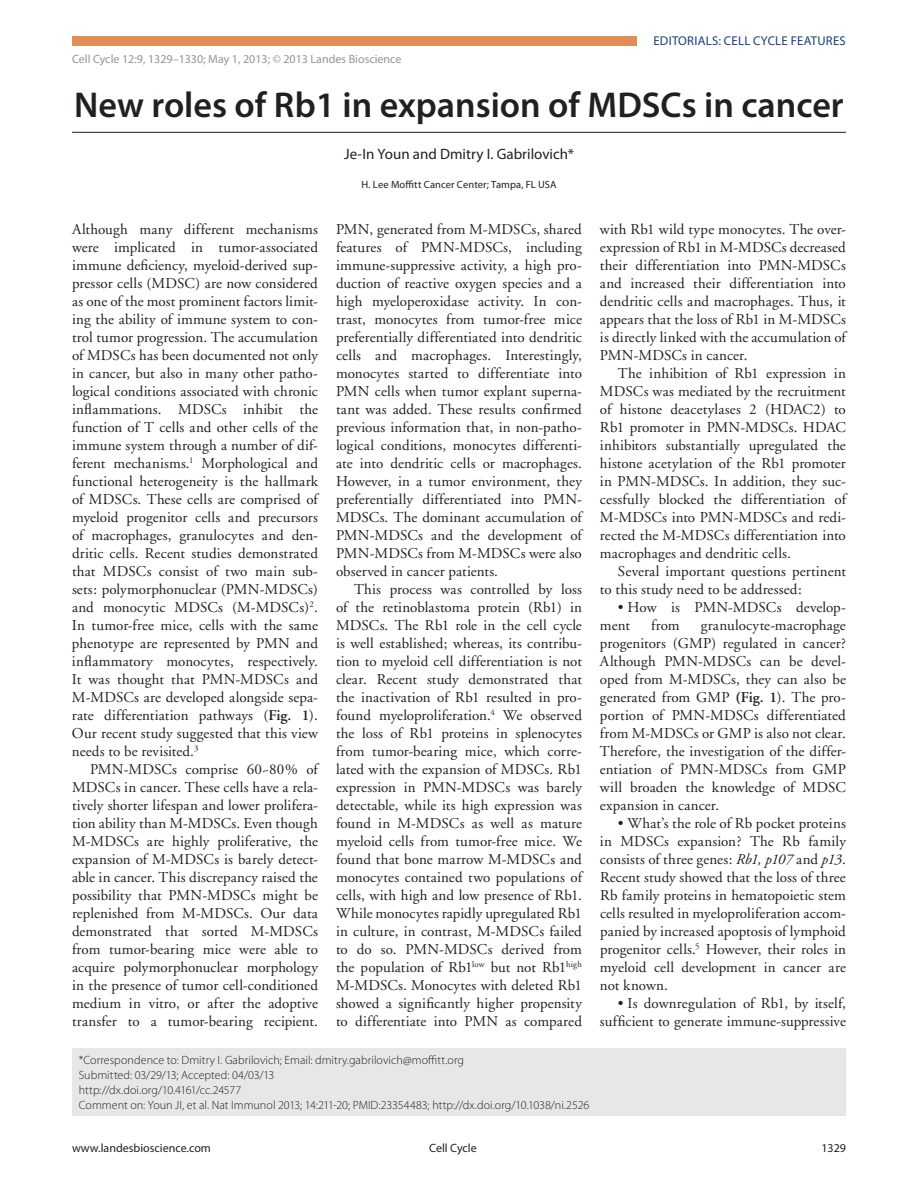
<style>
.page{position:relative;width:918px;height:1188px;background:#fff}
.page>*{position:absolute;margin:0;border:0;box-sizing:border-box;transform-origin:0 0}
.t1{font:600 36px "Myriad Pro";color:#231f20}
.t2{font:15px/18px "Adobe Garamond";letter-spacing:.005em;color:#231f20;text-align:justify}
.t3{font:15px "Myriad Pro";color:#231f20}
.t4{font:12.75px "Myriad Pro";letter-spacing:.02em;color:#193f7c}
.t5{font:300 12px/15px "Myriad Pro";color:#231f20}
.t6{font:12px "Myriad Pro";color:#939598}
.t7{font:12px "Myriad Pro";color:#231f20}
.t8{font:10.5px "Myriad Pro";letter-spacing:.015em;color:#231f20}
.s1{font-weight:600}
.s2{font-weight:700}
.s3{font-style:italic}
</style>
<div class="page">
<div style="left:72px;top:36px;width:564px;height:10px;background:#df8e57"></div>
<hr style="left:72px;top:132px;width:774px;height:1px;background:#231f20">
<div style="left:72px;top:1048px;width:774px;height:68px;background:#e6e7e9"></div>
<p class="t6" style="left:72px;top:52px;width:331px">Cell Cycle 12:9, 1329–1330; May 1, 2013; © 2013 Landes Bioscience</p>
<p class="t4" style="left:653px;top:32px;width:122px">Editorials: Cell Cycle</p>
<p class="t4" style="left:791px;top:32px;width:57px">Features</p>
<h1 class="t1" style="left:74px;top:82px;width:771px">New roles of Rb1 in expansion of MDSCs in cancer</h1>
<p class="t3" style="left:344px;top:145px;width:231px">Je-In Youn and Dmitry I. Gabrilovich*</p>
<p class="t8" style="left:362px;top:178px;width:184px">H. Lee Moffitt Cancer Center; Tampa, FL USA</p>
<p class="t2" style="left:72px;top:221px;width:248px">Although many different mechanisms were implicated in tumor-associated immune deficiency, myeloid-derived sup&shy;pressor cells (MDSC) are now considered as one of the most prominent factors limit&shy;ing the ability of immune system to con&shy;trol tumor progression. The accumulation of MDSCs has been documented not only in cancer, but also in many other patho&shy;logical conditions associated with chronic inflammations. MDSCs inhibit the function of T cells and other cells of the immune system through a number of dif&shy;ferent mechanisms.<sup>1</sup> Morphological and functional heterogeneity is the hallmark of MDSCs. These cells are comprised of myeloid progenitor cells and precursors of macrophages, granulocytes and den&shy;dritic cells. Recent studies demonstrated that MDSCs consist of two main sub&shy;sets: polymorphonuclear (PMN-MDSCs) and monocytic MDSCs (M-MDSCs)<sup>2</sup>.<br>In tumor-free mice, cells with the same phenotype are represented by PMN and inflammatory monocytes, respectively.<br>It was thought that PMN-MDSCs and M-MDSCs are developed alongside sepa&shy;rate differentiation pathways (<span class="s1">Fig. 1</span>).<br>Our recent study suggested that this view needs to be revisited.<sup>3</sup></p>
<p class="t2" style="left:72px;top:761px;width:248px;text-indent:18px">PMN-MDSCs comprise 60~80% of MDSCs in cancer. These cells have a rela&shy;tively shorter lifespan and lower prolifera&shy;tion ability than M-MDSCs. Even though M-MDSCs are highly proliferative, the expansion of M-MDSCs is barely detect&shy;able in cancer. This discrepancy raised the possibility that PMN-MDSCs might be replenished from M-MDSCs. Our data demonstrated that sorted M-MDSCs from tumor-bearing mice were able to acquire polymorphonuclear morphology in the presence of tumor cell-conditioned medium in vitro, or after the adoptive transfer to a tumor-bearing recipient.</p>
<p class="t2" style="left:336px;top:221px;width:248px">PMN, generated from M-MDSCs, shared features of PMN-MDSCs, including immune-suppressive activity, a high pro&shy;duction of reactive oxygen species and a high myeloperoxidase activity. In con&shy;trast, monocytes from tumor-free mice preferentially differentiated into dendritic cells and macrophages. Interestingly, monocytes started to differentiate into PMN cells when tumor explant superna&shy;tant was added. These results confirmed previous information that, in non-patho&shy;logical conditions, monocytes differenti&shy;ate into dendritic cells or macrophages.<br>However, in a tumor environment, they preferentially differentiated into PMN-MDSCs. The dominant accumulation of PMN-MDSCs and the development of PMN-MDSCs from M-MDSCs were also observed in cancer patients.</p>
<p class="t2" style="left:336px;top:581px;width:248px;text-indent:18px">This process was controlled by loss of the retinoblastoma protein (Rb1) in MDSCs. The Rb1 role in the cell cycle is well established; whereas, its contribu&shy;tion to myeloid cell differentiation is not clear. Recent study demonstrated that the inactivation of Rb1 resulted in pro&shy;found myeloproliferation.<sup>4</sup> We observed the loss of Rb1 proteins in splenocytes from tumor-bearing mice, which corre&shy;lated with the expansion of MDSCs. Rb1 expression in PMN-MDSCs was barely detectable, while its high expression was found in M-MDSCs as well as mature myeloid cells from tumor-free mice. We found that bone marrow M-MDSCs and monocytes contained two populations of cells, with high and low presence of Rb1.<br>While monocytes rapidly upregulated Rb1 in culture, in contrast, M-MDSCs failed to do so. PMN-MDSCs derived from the population of Rb1<sup>low</sup> but not Rb1<sup>high </sup>M-MDSCs. Monocytes with deleted Rb1 showed a significantly higher propensity to differentiate into PMN as compared</p>
<p class="t5" style="left:79px;top:1052px;width:512px">*Correspondence to: Dmitry I. Gabrilovich; Email: dmitry.gabrilovich@moffitt.org<br>Submitted: 03/29/13; Accepted: 04/03/13<br>http://dx.doi.org/10.4161/cc.24577<br>Comment on: Youn JI, et al. Nat Immunol 2013; 14:211-20; PMID:23354483; http://dx.doi.org/10.1038/ni.2526</p>
<p class="t2" style="left:600px;top:221px;width:247px">with Rb1 wild type monocytes. The over&shy;expression of Rb1 in M-MDSCs decreased their differentiation into PMN-MDSCs and increased their differentiation into dendritic cells and macrophages. Thus, it appears that the loss of Rb1 in M-MDSCs is directly linked with the accumulation of PMN-MDSCs in cancer.</p>
<p class="t2" style="left:600px;top:365px;width:248px;text-indent:18px">The inhibition of Rb1 expression in MDSCs was mediated by the recruitment of histone deacetylases 2 (HDAC2) to Rb1 promoter in PMN-MDSCs. HDAC inhibitors substantially upregulated the histone acetylation of the Rb1 promoter in PMN-MDSCs. In addition, they suc&shy;cessfully blocked the differentiation of M-MDSCs into PMN-MDSCs and redi&shy;rected the M-MDSCs differentiation into macrophages and dendritic cells.</p>
<p class="t2" style="left:600px;top:563px;width:247px;text-indent:18px">Several important questions pertinent to this study need to be addressed:</p>
<p class="t2" style="left:600px;top:599px;width:247px;text-indent:18px">• How is PMN-MDSCs develop&shy;ment</p>
<p class="t2" style="left:600px;top:617px;width:247px;text-indent:101px">granulocyte-macrophage progenitors (GMP) regulated in cancer?<br>Although PMN-MDSCs can be devel&shy;oped from M-MDSCs, they can also be generated from GMP <span class="s2">(</span><span class="s1">Fig. 1</span>). The pro&shy;portion of PMN-MDSCs differentiated from M-MDSCs or GMP is also not clear.<br>Therefore, the investigation of the differ&shy;entiation of PMN-MDSCs from GMP will broaden the knowledge of MDSC expansion in cancer.</p>
<p class="t2" style="left:600px;top:815px;width:248px;text-indent:18px">• What’s the role of Rb pocket proteins in MDSCs expansion? The Rb family consists of three genes: <span class="s3">Rb1, p107</span> and <span class="s3">p13</span>.<br>Recent study showed that the loss of three Rb family proteins in hematopoietic stem cells resulted in myeloproliferation accom&shy;panied by increased apoptosis of lymphoid progenitor cells.<sup>5</sup> However, their roles in myeloid cell development in cancer are not known.</p>
<p class="t2" style="left:600px;top:995px;width:247px;text-align:right">• Is downregulation of Rb1, by itself, sufficient to generate immune-suppressive</p>
<p class="t2" style="left:651px;top:617px;width:30px">from</p>
<p class="t7" style="left:72px;top:1141px;width:140px">www.landesbioscience.com</p>
<p class="t7" style="left:429px;top:1141px;width:49px">Cell Cycle</p>
<p class="t7" style="left:821px;top:1141px;width:26px">1329</p>
</div>
